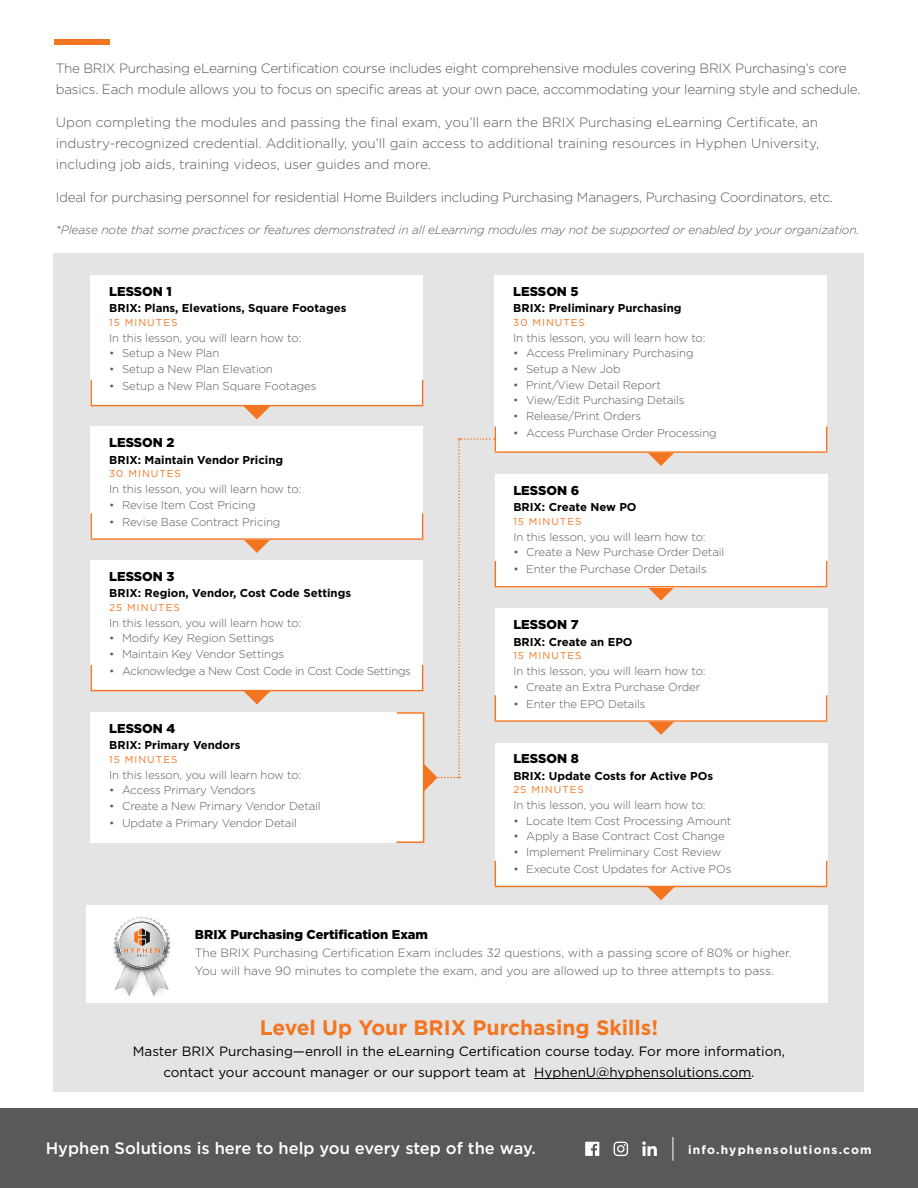
<style>
.page{position:relative;width:918px;height:1188px;background:#fff}
.page>*{position:absolute;margin:0;border:0;box-sizing:border-box;transform-origin:0 0}
.t1{font:700 21px "Gotham";color:#f47521}
.t2{font:500 16.5px "Gotham";color:#fff}
.t3{font:300 13.5px/21px "Gotham";letter-spacing:-.02em;color:#58595b}
.t4{font:13.5px/21px "Gotham";color:#000;text-align:center}
.t5{font:900 12.9px "Gotham";color:#000}
.t6{font:300 12px/18px "Gotham";color:#58595b}
.t7{font:italic 300 12px "Gotham";letter-spacing:-.01em;color:#58595b}
.t8{font:700 12px "Gotham";letter-spacing:.1em;color:#fff}
.t9{font:300 11.4px "Gotham";letter-spacing:-.01em;color:#58595b}
.t10{font:700 11.4px "Gotham";color:#000}
.t11{font:10.05px "Gotham";letter-spacing:.1em;color:#f47521}
</style>
<div class="page">
<div style="left:54px;top:254px;width:810px;height:838px;background:#e3e4e3"></div>
<div style="left:0;top:1108px;width:918px;height:80px;background:#58595b"></div>
<svg style="left:642px;top:1141px;width:15px;height:15px"></svg>
<svg style="left:614px;top:1142px;width:14px;height:14px"></svg>
<svg style="left:585px;top:1142px;width:14px;height:14px"></svg>
<svg style="left:673px;top:1137px;width:1px;height:24px"></svg>
<div style="left:54px;top:39px;width:55px;height:6px;background:#f47521"></div>
<div style="left:87px;top:905px;width:741px;height:98px;background:#fff"></div>
<svg style="left:243px;top:406px;width:27px;height:14px"></svg>
<svg style="left:648px;top:453px;width:26px;height:13px"></svg>
<svg style="left:244px;top:540px;width:26px;height:13px"></svg>
<svg style="left:648px;top:587px;width:27px;height:14px"></svg>
<svg style="left:648px;top:722px;width:26px;height:13px"></svg>
<svg style="left:648px;top:887px;width:27px;height:14px"></svg>
<svg style="left:243px;top:691px;width:27px;height:14px"></svg>
<div style="left:91px;top:275px;width:332px;height:131px;background:#fff"></div>
<div style="left:495px;top:275px;width:332px;height:178px;background:#fff"></div>
<div style="left:91px;top:427px;width:332px;height:113px;background:#fff"></div>
<div style="left:495px;top:474px;width:332px;height:113px;background:#fff"></div>
<div style="left:495px;top:609px;width:332px;height:113px;background:#fff"></div>
<div style="left:495px;top:743px;width:332px;height:143px;background:#fff"></div>
<div style="left:91px;top:560px;width:332px;height:131px;background:#fff"></div>
<div style="left:91px;top:712px;width:332px;height:131px;background:#fff"></div>
<svg style="left:113px;top:916px;width:58px;height:81px"></svg>
<img style="left:120px;top:924px;width:44px;height:38px">
<hr style="left:534px;top:1078px;width:217px;height:1px;background:#000">
<hr style="left:397px;top:712px;width:26px;height:2px;background:#f47521">
<hr style="left:397px;top:841px;width:26px;height:2px;background:#f47521">
<hr style="left:423px;top:712px;width:1px;height:131px;background:#f47521">
<svg style="left:422px;top:380px;width:1px;height:25px"></svg>
<svg style="left:91px;top:380px;width:1px;height:25px"></svg>
<hr style="left:91px;top:405px;width:332px;height:1px;background:#f47521">
<svg style="left:826px;top:426px;width:1px;height:25px"></svg>
<hr style="left:495px;top:451px;width:332px;height:2px;background:#f47521">
<svg style="left:91px;top:513px;width:1px;height:25px"></svg>
<hr style="left:91px;top:538px;width:332px;height:2px;background:#f47521">
<svg style="left:826px;top:561px;width:1px;height:25px"></svg>
<hr style="left:495px;top:586px;width:332px;height:1px;background:#f47521">
<svg style="left:826px;top:695px;width:1px;height:25px"></svg>
<hr style="left:495px;top:720px;width:332px;height:2px;background:#f47521">
<svg style="left:826px;top:861px;width:1px;height:25px"></svg>
<svg style="left:495px;top:861px;width:1px;height:25px"></svg>
<hr style="left:495px;top:886px;width:332px;height:1px;background:#f47521">
<svg style="left:91px;top:665px;width:1px;height:25px"></svg>
<hr style="left:91px;top:690px;width:332px;height:1px;background:#f47521">
<svg style="left:409px;top:426px;width:87px;height:366px"></svg>
<p class="t3" style="left:56px;top:58px;width:806px">The BRIX Purchasing eLearning Certification course includes eight comprehensive modules covering BRIX Purchasing’s core basics. Each module allows you to focus on specific areas at your own pace, accommodating your learning style and schedule.</p>
<p class="t3" style="left:56px;top:112px;width:765px;text-align:justify">Upon completing the modules and passing the final exam, you’ll earn the BRIX Purchasing eLearning Certificate, an industry-recognized credential. Additionally, you’ll gain access to additional training resources in Hyphen University, including job aids, training videos, user guides and more.</p>
<p class="t3" style="left:56px;top:187px;width:779px">Ideal for purchasing personnel for residential Home Builders including Purchasing Managers, Purchasing Coordinators, etc.</p>
<p class="t7" style="left:56px;top:222px;width:805px">*Please note that some practices or features demonstrated in all eLearning modules may not be supported or enabled by your organization.</p>
<p class="t5" style="left:109px;top:282px;width:64px">LESSON 1</p>
<p class="t10" style="left:109px;top:301px;width:239px">BRIX: Plans, Elevations, Square Footages</p>
<p class="t11" style="left:109px;top:316px;width:70px">15 MINUTES</p>
<p class="t9" style="left:109px;top:330px;width:194px">In this lesson, you will learn how to:</p>
<p class="t9" style="left:109px;top:346px;width:112px">• Setup a New Plan</p>
<p class="t9" style="left:109px;top:362px;width:165px">• Setup a New Plan Elevation</p>
<p class="t9" style="left:109px;top:379px;width:209px">• Setup a New Plan Square Footages</p>
<p class="t5" style="left:109px;top:434px;width:67px">LESSON 2</p>
<p class="t10" style="left:109px;top:452px;width:175px">BRIX: Maintain Vendor Pricing</p>
<p class="t11" style="left:109px;top:467px;width:73px">30 MINUTES</p>
<p class="t9" style="left:109px;top:482px;width:194px">In this lesson, you will learn how to:</p>
<p class="t9" style="left:109px;top:497px;width:148px">• Revise Item Cost Pricing</p>
<p class="t9" style="left:109px;top:515px;width:173px">• Revise Base Contract Pricing</p>
<p class="t5" style="left:109px;top:567px;width:67px">LESSON 3</p>
<p class="t10" style="left:109px;top:586px;width:243px">BRIX: Region, Vendor, Cost Code Settings</p>
<p class="t11" style="left:109px;top:601px;width:72px">25 MINUTES</p>
<p class="t9" style="left:109px;top:615px;width:194px">In this lesson, you will learn how to:</p>
<p class="t9" style="left:109px;top:631px;width:167px">• Modify Key Region Settings</p>
<p class="t9" style="left:109px;top:647px;width:176px">• Maintain Key Vendor Settings</p>
<p class="t9" style="left:109px;top:664px;width:303px">• Acknowledge a New Cost Code in Cost Code Settings</p>
<p class="t5" style="left:109px;top:719px;width:68px">LESSON 4</p>
<p class="t10" style="left:109px;top:738px;width:133px">BRIX: Primary Vendors</p>
<p class="t11" style="left:109px;top:753px;width:70px">15 MINUTES</p>
<p class="t9" style="left:109px;top:767px;width:194px">In this lesson, you will learn how to:</p>
<p class="t9" style="left:109px;top:783px;width:148px">• Access Primary Vendors</p>
<p class="t9" style="left:109px;top:799px;width:213px">• Create a New Primary Vendor Detail</p>
<p class="t9" style="left:109px;top:816px;width:189px">• Update a Primary Vendor Detail</p>
<p class="t5" style="left:513px;top:282px;width:67px">LESSON 5</p>
<p class="t10" style="left:513px;top:301px;width:170px">BRIX: Preliminary Purchasing</p>
<p class="t11" style="left:513px;top:316px;width:73px">30 MINUTES</p>
<p class="t9" style="left:513px;top:330px;width:194px">In this lesson, you will learn how to:</p>
<p class="t9" style="left:513px;top:346px;width:182px">• Access Preliminary Purchasing</p>
<p class="t9" style="left:513px;top:362px;width:109px">• Setup a New Job</p>
<p class="t9" style="left:513px;top:377px;width:149px">• Print/View Detail Report</p>
<p class="t9" style="left:513px;top:393px;width:173px">• View/Edit Purchasing Details</p>
<p class="t9" style="left:513px;top:409px;width:129px">• Release/Print Orders</p>
<p class="t9" style="left:513px;top:426px;width:205px">• Access Purchase Order Processing</p>
<p class="t5" style="left:513px;top:481px;width:67px">LESSON 6</p>
<p class="t10" style="left:513px;top:500px;width:125px">BRIX: Create New PO</p>
<p class="t11" style="left:513px;top:515px;width:70px">15 MINUTES</p>
<p class="t9" style="left:513px;top:529px;width:194px">In this lesson, you will learn how to:</p>
<p class="t9" style="left:513px;top:545px;width:213px">• Create a New Purchase Order Detail</p>
<p class="t9" style="left:513px;top:562px;width:195px">• Enter the Purchase Order Details</p>
<p class="t5" style="left:513px;top:616px;width:67px">LESSON 7</p>
<p class="t10" style="left:513px;top:634px;width:121px">BRIX: Create an EPO</p>
<p class="t11" style="left:513px;top:649px;width:70px">15 MINUTES</p>
<p class="t9" style="left:513px;top:664px;width:194px">In this lesson, you will learn how to:</p>
<p class="t9" style="left:513px;top:679px;width:189px">• Create an Extra Purchase Order</p>
<p class="t9" style="left:513px;top:697px;width:134px">• Enter the EPO Details</p>
<p class="t5" style="left:513px;top:750px;width:67px">LESSON 8</p>
<p class="t10" style="left:513px;top:768px;width:201px">BRIX: Update Costs for Active POs</p>
<p class="t11" style="left:513px;top:783px;width:72px">25 MINUTES</p>
<p class="t9" style="left:513px;top:798px;width:194px">In this lesson, you will learn how to:</p>
<p class="t9" style="left:513px;top:813px;width:220px">• Locate Item Cost Processing Amount</p>
<p class="t9" style="left:513px;top:829px;width:213px">• Apply a Base Contract Cost Change</p>
<p class="t9" style="left:513px;top:845px;width:210px">• Implement Preliminary Cost Review</p>
<p class="t9" style="left:513px;top:862px;width:220px">• Execute Cost Updates for Active POs</p>
<p class="t5" style="left:195px;top:926px;width:235px">BRIX Purchasing Certification Exam</p>
<p class="t6" style="left:195px;top:944px;width:598px">The BRIX Purchasing Certification Exam includes 32 questions, with a passing score of 80% or higher.<br>You will have 90 minutes to complete the exam, and you are allowed up to three attempts to pass.</p>
<h1 class="t1" style="left:260px;top:1013px;width:400px">Level Up Your BRIX Purchasing Skills!</h1>
<p class="t4" style="left:133px;top:1040px;width:654px">Master BRIX Purchasing—enroll in the eLearning Certification course today. For more information, contact your account manager or our support team at HyphenU@hyphensolutions.com.</p>
<h2 class="t2" style="left:46px;top:1138px;width:492px">Hyphen Solutions is here to help you every step of the way.</h2>
<p class="t8" style="left:688px;top:1142px;width:185px">info.hyphensolutions.com</p>
</div>
